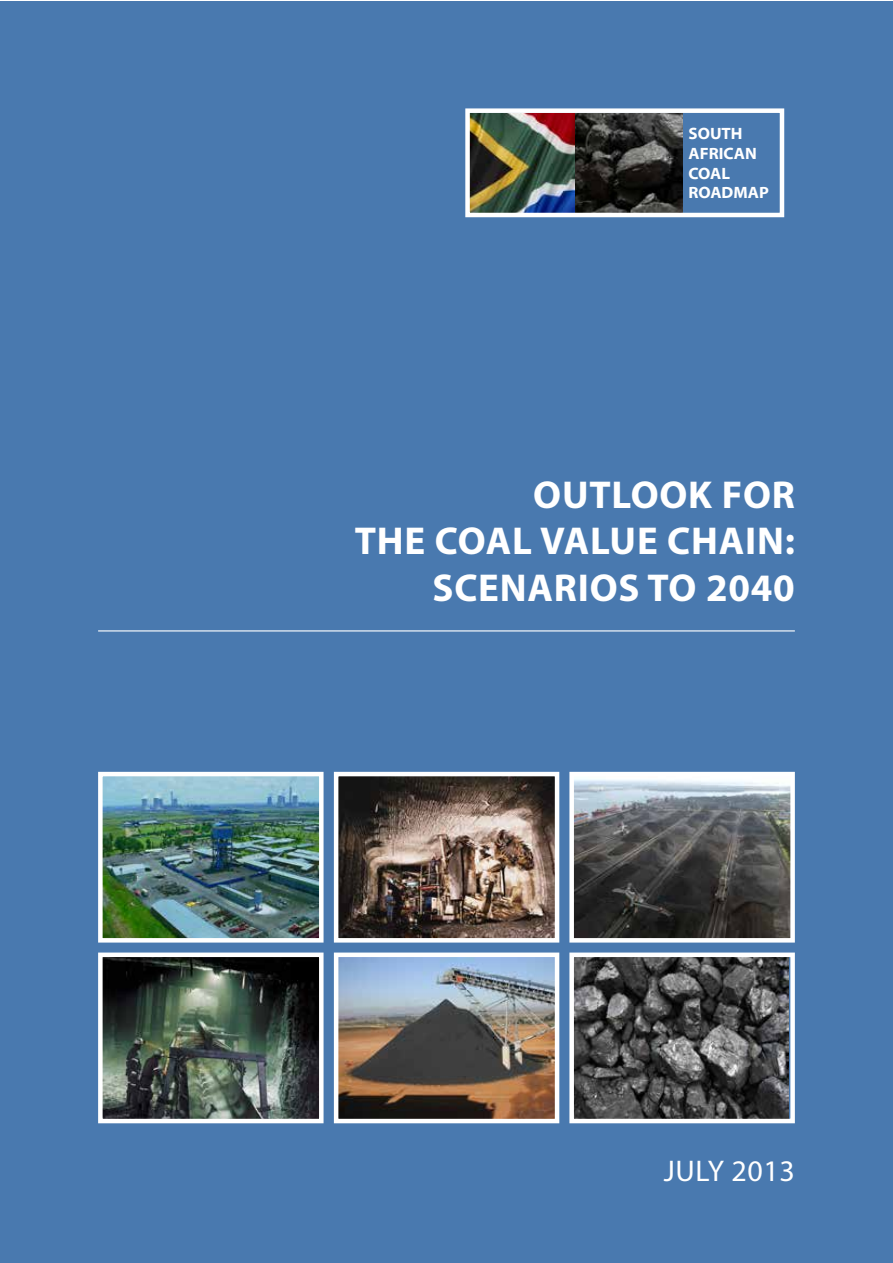
<style>
.page{position:relative;width:893px;height:1263px;background:#fff}
.page>*{position:absolute;margin:0;border:0;box-sizing:border-box;transform-origin:0 0}
.t1{font:700 39px/46.8px "Myriad Pro";letter-spacing:.02em;color:#fff;text-align:right}
.t2{font:30px "Myriad Pro";letter-spacing:.02em;color:#fff}
.t3{font:700 16.5px/19.8px "Myriad Web Pro";color:#fff}
</style>
<div class="page">
<div style="left:0;top:1px;width:892px;height:1262px;background:#4979af"></div>
<img style="left:470px;top:113px;width:212px;height:99px">
<div style="left:465px;top:108px;width:319px;height:109px;border:4px solid #fff"></div>
<img style="left:103px;top:777px;width:216px;height:160px">
<div style="left:98px;top:772px;width:226px;height:170px;border:4px solid #fff"></div>
<img style="left:103px;top:957px;width:216px;height:161px">
<div style="left:98px;top:952px;width:226px;height:171px;border:4px solid #fff"></div>
<img style="left:339px;top:777px;width:215px;height:160px">
<div style="left:334px;top:772px;width:225px;height:170px;border:4px solid #fff"></div>
<img style="left:339px;top:957px;width:215px;height:161px">
<div style="left:334px;top:952px;width:225px;height:171px;border:4px solid #fff"></div>
<img style="left:574px;top:777px;width:216px;height:160px">
<div style="left:569px;top:772px;width:226px;height:170px;border:4px solid #fff"></div>
<img style="left:574px;top:957px;width:214px;height:161px">
<div style="left:569px;top:952px;width:226px;height:171px;border:4px solid #fff"></div>
<hr style="left:98px;top:630px;width:697px;height:1px;background:#fff">
<p class="t3" style="left:689px;top:124px;width:82px">SOUTH<br>AFRICAN<br>COAL<br>ROADMAP</p>
<p class="t1" style="left:355px;top:470px;width:442px">OUTLOOK FOR<br>THE COAL VALUE CHAIN:<br>SCENARIOS TO 2040</p>
<p class="t2" style="left:664px;top:1153px;width:133px">JULY 2013</p>
</div>
